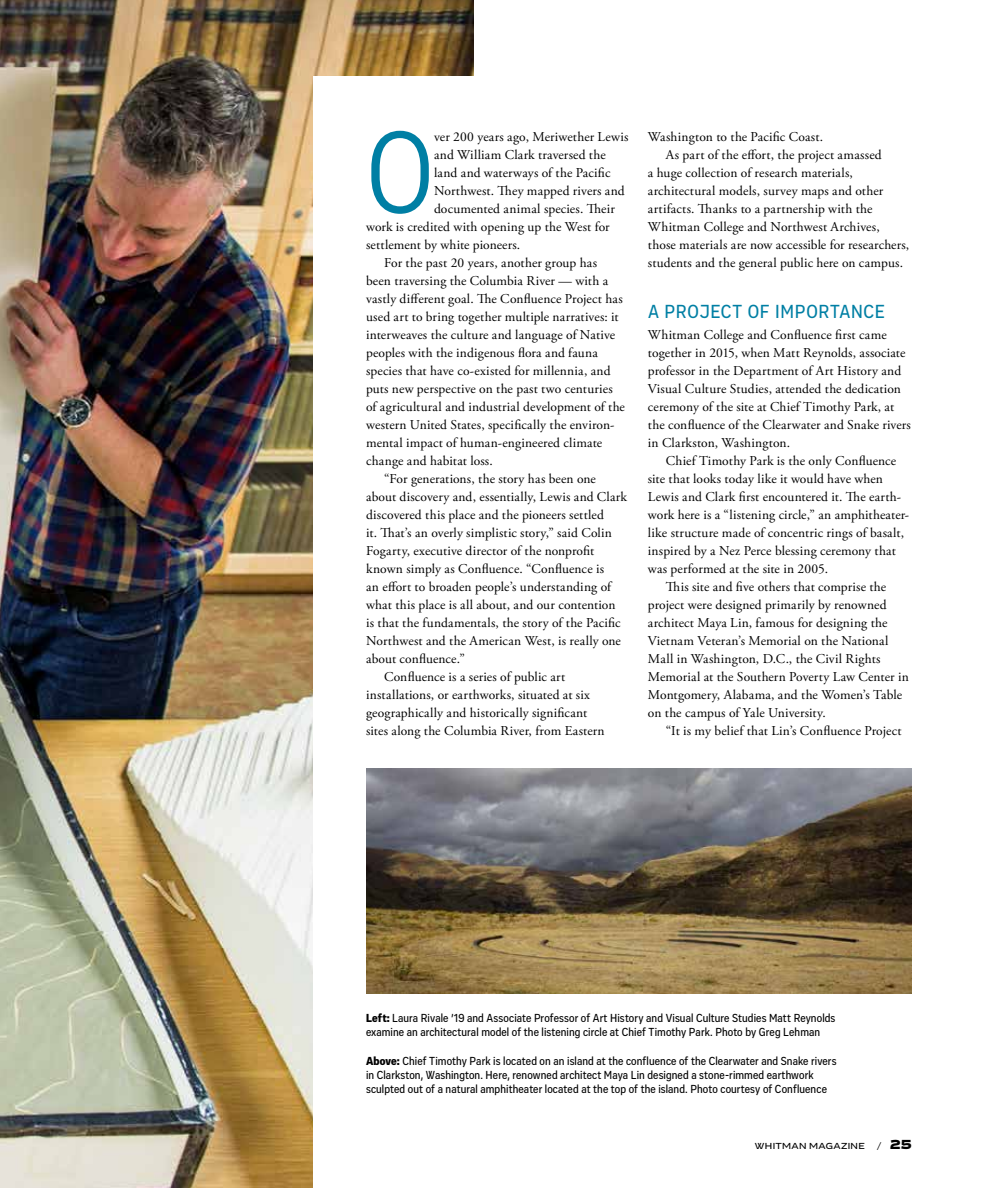
<style>
.page{position:relative;width:999px;height:1188px;background:#fff}
.page>*{position:absolute;margin:0;border:0;box-sizing:border-box;transform-origin:0 0}
.t1{font:120.15px "Vito Condensed";color:#007fa4}
.t2{font:500 19.5px "Vito Condensed";letter-spacing:.035em;color:#007fa4}
.t3{font:13.5px/18px "Adobe Garamond Pro";letter-spacing:.01em;color:#000}
.t4{font:900 13.5px "Vito Wide";color:#000}
.t5{font:500 12px/14.2px "Vito Condensed";letter-spacing:.01em;color:#000}
.t6{font:500 9px "Vito Extended";letter-spacing:.035em;color:#000}
.s1{font-weight:900}
.s2{font-weight:400;font-size:9px}
</style>
<div class="page">
<img style="left:0;top:0;width:473px;height:1188px">
<div style="left:313px;top:76px;width:686px;height:1112px;background:#fff"></div>
<img style="left:366px;top:769px;width:545px;height:225px">
<h1 class="t1" style="left:366px;top:104px;width:70px">O</h1>
<p class="t3" style="left:434px;top:128px;width:196px">ver 200 years ago, Meriwether Lewis</p>
<p class="t3" style="left:434px;top:146px;width:173px">and William Clark traversed the</p>
<p class="t3" style="left:434px;top:164px;width:178px">land and waterways of the Pacific</p>
<p class="t3" style="left:434px;top:182px;width:192px">Northwest. They mapped rivers and</p>
<p class="t3" style="left:434px;top:200px;width:182px">documented animal species. Their</p>
<p class="t3" style="left:366px;top:218px;width:245px">work is credited with opening up the West for</p>
<p class="t3" style="left:366px;top:236px;width:156px">settlement by white pioneers.</p>
<p class="t3" style="left:384px;top:254px;width:215px">For the past 20 years, another group has</p>
<p class="t3" style="left:366px;top:272px;width:244px">been traversing the Columbia River — with a</p>
<p class="t3" style="left:366px;top:290px;width:258px">vastly different goal. The Confluence Project has</p>
<p class="t3" style="left:366px;top:308px;width:254px">used art to bring together multiple narratives: it</p>
<p class="t3" style="left:366px;top:326px;width:251px">interweaves the culture and language of Native</p>
<p class="t3" style="left:366px;top:344px;width:233px">peoples with the indigenous flora and fauna</p>
<p class="t3" style="left:366px;top:362px;width:246px">species that have co-existed for millennia, and</p>
<p class="t3" style="left:366px;top:380px;width:248px">puts new perspective on the past two centuries</p>
<p class="t3" style="left:366px;top:398px;width:260px">of agricultural and industrial development of the</p>
<p class="t3" style="left:366px;top:416px;width:250px">western United States, specifically the environ-</p>
<p class="t3" style="left:366px;top:434px;width:238px">mental impact of human-engineered climate</p>
<p class="t3" style="left:366px;top:452px;width:128px">change and habitat loss.</p>
<p class="t3" style="left:384px;top:470px;width:213px">“For generations, the story has been one</p>
<p class="t3" style="left:366px;top:488px;width:262px">about discovery and, essentially, Lewis and Clark</p>
<p class="t3" style="left:366px;top:506px;width:239px">discovered this place and the pioneers settled</p>
<p class="t3" style="left:366px;top:524px;width:247px">it. That’s an overly simplistic story,” said Colin</p>
<p class="t3" style="left:366px;top:542px;width:230px">Fogarty, executive director of the nonprofit</p>
<p class="t3" style="left:366px;top:560px;width:240px">known simply as Confluence. “Confluence is</p>
<p class="t3" style="left:366px;top:578px;width:247px">an effort to broaden people’s understanding of</p>
<p class="t3" style="left:366px;top:596px;width:251px">what this place is all about, and our contention</p>
<p class="t3" style="left:366px;top:614px;width:256px">is that the fundamentals, the story of the Pacific</p>
<p class="t3" style="left:366px;top:632px;width:256px">Northwest and the American West, is really one</p>
<p class="t3" style="left:366px;top:650px;width:100px">about confluence.”</p>
<p class="t3" style="left:384px;top:668px;width:183px">Confluence is a series of public art</p>
<p class="t3" style="left:366px;top:686px;width:225px">installations, or earthworks, situated at six</p>
<p class="t3" style="left:366px;top:704px;width:223px">geographically and historically significant</p>
<p class="t3" style="left:366px;top:722px;width:240px">sites along the Columbia River, from Eastern</p>
<p class="t3" style="left:648px;top:128px;width:177px">Washington to the Pacific Coast.</p>
<p class="t3" style="left:666px;top:146px;width:217px">As part of the effort, the project amassed</p>
<p class="t3" style="left:648px;top:164px;width:207px">a huge collection of research materials,</p>
<p class="t3" style="left:648px;top:182px;width:237px">architectural models, survey maps and other</p>
<p class="t3" style="left:648px;top:200px;width:226px">artifacts. Thanks to a partnership with the</p>
<p class="t3" style="left:648px;top:218px;width:233px">Whitman College and Northwest Archives,</p>
<p class="t3" style="left:648px;top:236px;width:263px">those materials are now accessible for researchers,</p>
<p class="t3" style="left:648px;top:254px;width:257px">students and the general public here on campus.</p>
<h2 class="t2" style="left:648px;top:300px;width:238px">A PROJECT OF IMPORTANCE</h2>
<p class="t3" style="left:648px;top:326px;width:265px">Whitman College and Confluence first came together in 2015, when Matt Reynolds, associate professor in the Department of Art History and Visual Culture Studies, attended the dedication ceremony of the site at Chief Timothy Park, at the confluence of the Clearwater and Snake rivers in Clarkston, Washington.</p>
<p class="t3" style="left:666px;top:452px;width:232px">Chief Timothy Park is the only Confluence</p>
<p class="t3" style="left:648px;top:470px;width:237px">site that looks today like it would have when</p>
<p class="t3" style="left:648px;top:488px;width:255px">Lewis and Clark first encountered it. The earth-</p>
<p class="t3" style="left:648px;top:506px;width:263px">work here is a “listening circle,” an amphitheater-</p>
<p class="t3" style="left:648px;top:524px;width:258px">like structure made of concentric rings of basalt,</p>
<p class="t3" style="left:648px;top:542px;width:250px">inspired by a Nez Perce blessing ceremony that</p>
<p class="t3" style="left:648px;top:560px;width:182px">was performed at the site in 2005.</p>
<p class="t3" style="left:666px;top:578px;width:222px">This site and five others that comprise the</p>
<p class="t3" style="left:648px;top:596px;width:240px">project were designed primarily by renowned</p>
<p class="t3" style="left:648px;top:614px;width:241px">architect Maya Lin, famous for designing the</p>
<p class="t3" style="left:648px;top:632px;width:242px">Vietnam Veteran’s Memorial on the National</p>
<p class="t3" style="left:648px;top:650px;width:234px">Mall in Washington, D.C., the Civil Rights</p>
<p class="t3" style="left:648px;top:668px;width:262px">Memorial at the Southern Poverty Law Center in</p>
<p class="t3" style="left:648px;top:686px;width:256px">Montgomery, Alabama, and the Women’s Table</p>
<p class="t3" style="left:648px;top:704px;width:179px">on the campus of Yale University.</p>
<p class="t3" style="left:666px;top:722px;width:237px">“It is my belief that Lin’s Confluence Project</p>
<p class="t5" style="left:366px;top:1011px;width:471px"><span class="s1">Left:</span> Laura Rivale ’19 and Associate Professor of Art History and Visual Culture Studies Matt Reynolds examine an architectural model of the listening circle at Chief Timothy Park. Photo by Greg Lehman</p>
<p class="t5" style="left:366px;top:1054px;width:472px"><span class="s1">Above:</span> Chief Timothy Park is located on an island at the confluence of the Clearwater and Snake rivers in Clarkston, Washington. Here, renowned architect Maya Lin designed a stone-rimmed earthwork sculpted out of a natural amphitheater located at the top of the island. Photo courtesy of Confluence</p>
<p class="t6" style="left:755px;top:1140px;width:111px">WHITMAN MAGAZINE</p>
<p class="t4" style="left:877px;top:1135px;width:36px"><span class="s2">/</span> 25</p>
</div>
